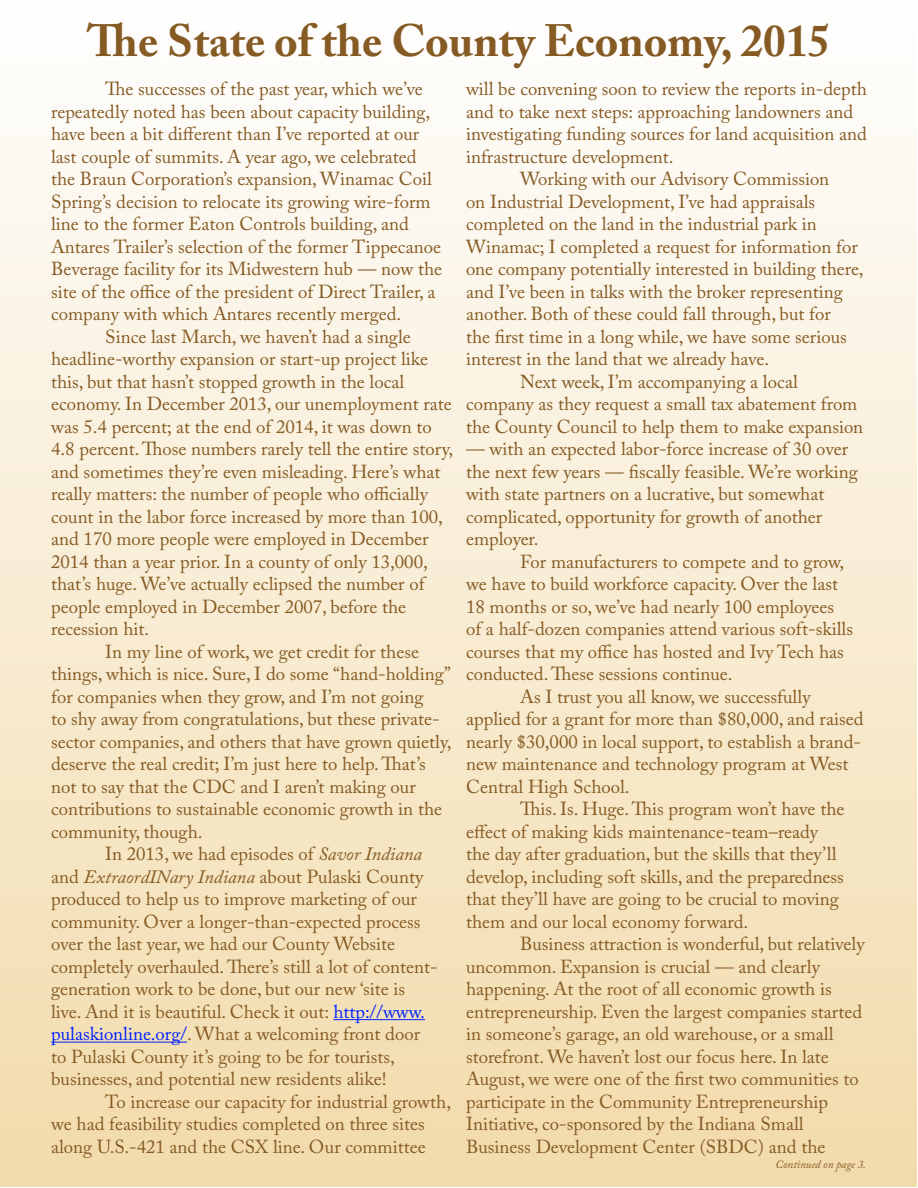
<style>
.page{position:relative;width:918px;height:1188px;background:#fff}
.page>*{position:absolute;margin:0;border:0;box-sizing:border-box;transform-origin:0 0}
.t1{font:700 45px "Adobe Caslon Pro";color:#855a23}
.t2{font:18.75px/22.5px "Adobe Caslon Pro";color:#855a23}
.t3{font:italic 11.25px "Adobe Caslon Pro";color:#855a23}
.s1{font-style:italic}
.s2{color:#02f}
</style>
<div class="page">
<div style="left:1px;top:1px;width:916px;height:1186px;background:linear-gradient(to bottom,#fefefe,#f2dbaa)"></div>
<hr style="left:333px;top:1019px;width:92px;height:1px;background:#02f">
<hr style="left:51px;top:1042px;width:136px;height:1px;background:#02f">
<p class="t1" style="left:87px;top:14px;width:745px">The State of the County Economy, 2015</p>
<p class="t2" style="left:51px;top:78px;width:393px;text-indent:54px">The successes of the past year, which we’ve repeatedly noted has been about capacity building, have been a bit different than I’ve reported at our last couple of summits. A year ago, we celebrated the Braun Corporation’s expansion, Winamac Coil Spring’s decision to relocate its growing wire-form line to the former Eaton Controls building, and Antares Trailer’s selection of the former Tippecanoe Beverage facility for its Midwestern hub — now the site of the office of the president of Direct Trailer, a company with which Antares recently merged.</p>
<p class="t2" style="left:51px;top:325px;width:404px;text-indent:54px">Since last March, we haven’t had a single headline-worthy expansion or start-up project like this, but that hasn’t stopped growth in the local economy. In December 2013, our unemployment rate was 5.4 percent; at the end of 2014, it was down to 4.8 percent. Those numbers rarely tell the entire story, and sometimes they’re even misleading. Here’s what really matters: the number of people who officially count in the labor force increased by more than 100, and 170 more people were employed in December 2014 than a year prior. In a county of only 13,000, that’s huge. We’ve actually eclipsed the number of people employed in December 2007, before the recession hit.</p>
<p class="t2" style="left:51px;top:640px;width:402px;text-indent:54px">In my line of work, we get credit for these things, which is nice. Sure, I do some “hand-holding” for companies when they grow, and I’m not going<br>to shy away from congratulations, but these private&shy;sector companies, and others that have grown quietly, deserve the real credit; I’m just here to help. That’s not to say that the CDC and I aren’t making our contributions to sustainable economic growth in the community, though.</p>
<p class="t2" style="left:51px;top:843px;width:388px;text-indent:54px">In 2013, we had episodes of <span class="s1">Savor Indiana </span>and <span class="s1">ExtraordINary Indiana</span> about Pulaski County produced to help us to improve marketing of our community. Over a longer-than-expected process over the last year, we had our County Website completely overhauled. There’s still a lot of content&shy;generation work to be done, but our new ‘site is live. And it is beautiful. Check it out: <span class="s2">http://www. pulaskionline.org/</span>. What a welcoming front door to Pulaski County it’s going to be for tourists, businesses, and potential new residents alike!</p>
<p class="t2" style="left:51px;top:1090px;width:402px;text-indent:54px">To increase our capacity for industrial growth, we had feasibility studies completed on three sites along U.S.-421 and the CSX line. Our committee</p>
<p class="t2" style="left:466px;top:78px;width:402px">will be convening soon to review the reports in-depth and to take next steps: approaching landowners and investigating funding sources for land acquisition and infrastructure development.</p>
<p class="t2" style="left:466px;top:168px;width:399px;text-indent:54px">Working with our Advisory Commission<br>on Industrial Development, I’ve had appraisals completed on the land in the industrial park in Winamac; I completed a request for information for one company potentially interested in building there, and I’ve been in talks with the broker representing another. Both of these could fall through, but for<br>the first time in a long while, we have some serious interest in the land that we already have.</p>
<p class="t2" style="left:466px;top:370px;width:399px;text-indent:54px">Next week, I’m accompanying a local company as they request a small tax abatement from the County Council to help them to make expansion</p>
<p class="t2" style="left:466px;top:438px;width:393px">— with an expected labor-force increase of 30 over the next few years — fiscally feasible. We’re working with state partners on a lucrative, but somewhat</p>
<p class="t2" style="left:466px;top:505px;width:358px">complicated, opportunity for growth of another employer.</p>
<p class="t2" style="left:466px;top:550px;width:388px;text-indent:54px">For manufacturers to compete and to grow, we have to build workforce capacity. Over the last 18 months or so, we’ve had nearly 100 employees of a half-dozen companies attend various soft-skills courses that my office has hosted and Ivy Tech has conducted. These sessions continue.</p>
<p class="t2" style="left:466px;top:685px;width:399px;text-indent:54px">As I trust you all know, we successfully applied for a grant for more than $80,000, and raised nearly $30,000 in local support, to establish a brand&shy;new maintenance and technology program at West Central High School.</p>
<p class="t2" style="left:466px;top:798px;width:380px;text-indent:54px">This. Is. Huge. This program won’t have the effect of making kids maintenance-team–ready the day after graduation, but the skills that they’ll develop, including soft skills, and the preparedness that they’ll have are going to be crucial to moving them and our local economy forward.</p>
<p class="t2" style="left:466px;top:933px;width:401px;text-indent:54px">Business attraction is wonderful, but relatively uncommon. Expansion is crucial — and clearly happening. At the root of all economic growth is entrepreneurship. Even the largest companies started in someone’s garage, an old warehouse, or a small storefront. We haven’t lost our focus here. In late August, we were one of the first two communities to participate in the Community Entrepreneurship Initiative, co-sponsored by the Indiana Small Business Development Center (SBDC) and the</p>
<p class="t3" style="left:776px;top:1157px;width:92px">Continued on page 3.</p>
</div>
